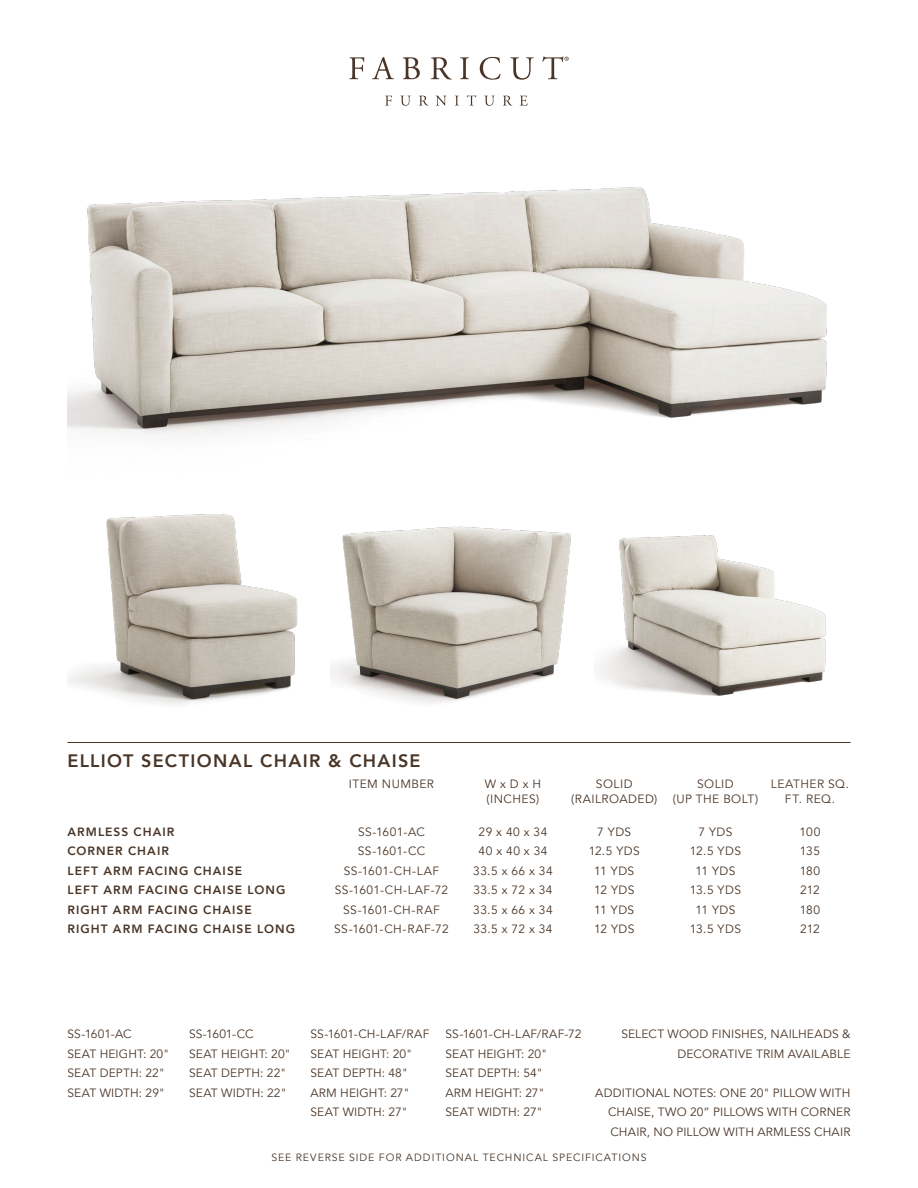
<style>
.page{position:relative;width:918px;height:1188px;background:#fff}
.page>*{position:absolute;margin:0;border:0;box-sizing:border-box;transform-origin:0 0}
.Tear_Sheet_Name{font:800 18px "Avenir";letter-spacing:.07em;color:#4a3628}
.Seat_Dimensions{font:12px "Avenir";letter-spacing:.01em;color:#4a3628}
.SKU_Information{font:12px "Avenir";letter-spacing:.03em;color:#4a3628}
.Finishes_Nailheads_T{font:12px/19.5px "Avenir";letter-spacing:.01em;color:#4a3628;text-align:right}
.SKU_Description{font:800 12px "Avenir";letter-spacing:.09em;color:#4a3628}
.SKU_Subtitle{font:12px/15px "Avenir";letter-spacing:.035em;color:#4a3628}
.t1{font:10.5px "Avenir";letter-spacing:.085em;color:#4a3628}
</style>
<div class="page">
<hr style="left:68px;top:742px;width:782px;height:1px;background:#4a3628">
<svg style="left:385px;top:96px;width:7px;height:10px"></svg>
<svg style="left:401px;top:96px;width:10px;height:10px"></svg>
<svg style="left:419px;top:96px;width:9px;height:10px"></svg>
<svg style="left:436px;top:96px;width:10px;height:10px"></svg>
<svg style="left:455px;top:96px;width:4px;height:10px"></svg>
<svg style="left:467px;top:95px;width:9px;height:11px"></svg>
<svg style="left:485px;top:96px;width:9px;height:10px"></svg>
<svg style="left:503px;top:96px;width:9px;height:10px"></svg>
<svg style="left:520px;top:96px;width:8px;height:10px"></svg>
<svg style="left:349px;top:57px;width:15px;height:22px"></svg>
<svg style="left:372px;top:57px;width:22px;height:22px"></svg>
<svg style="left:403px;top:57px;width:17px;height:22px"></svg>
<svg style="left:431px;top:57px;width:21px;height:23px"></svg>
<svg style="left:460px;top:57px;width:9px;height:22px"></svg>
<svg style="left:480px;top:57px;width:21px;height:23px"></svg>
<svg style="left:510px;top:57px;width:24px;height:23px"></svg>
<svg style="left:542px;top:56px;width:27px;height:23px"></svg>
<img style="left:68px;top:514px;width:230px;height:191px">
<img style="left:331px;top:526px;width:240px;height:177px">
<img style="left:68px;top:187px;width:759px;height:249px">
<img style="left:598px;top:535px;width:228px;height:161px">
<p class="Tear_Sheet_Name" style="left:68px;top:747px;width:355px">ELLIOT SECTIONAL CHAIR &amp; CHAISE</p>
<p class="SKU_Description" style="left:68px;top:822px;width:108px">ARMLESS CHAIR</p>
<p class="SKU_Description" style="left:68px;top:841px;width:103px">CORNER CHAIR</p>
<p class="SKU_Description" style="left:68px;top:861px;width:176px">LEFT ARM FACING CHAISE</p>
<p class="SKU_Description" style="left:68px;top:880px;width:220px">LEFT ARM FACING CHAISE LONG</p>
<p class="SKU_Description" style="left:68px;top:900px;width:186px">RIGHT ARM FACING CHAISE</p>
<p class="SKU_Description" style="left:68px;top:919px;width:229px">RIGHT ARM FACING CHAISE LONG</p>
<p class="SKU_Subtitle" style="left:349px;top:777px;width:87px">ITEM NUMBER</p>
<p class="SKU_Information" style="left:358px;top:824px;width:68px">SS-1601-AC</p>
<p class="SKU_Information" style="left:358px;top:844px;width:69px">SS-1601-CC</p>
<p class="SKU_Information" style="left:344px;top:863px;width:97px">SS-1601-CH-LAF</p>
<p class="SKU_Information" style="left:335px;top:883px;width:115px">SS-1601-CH-LAF-72</p>
<p class="SKU_Information" style="left:343px;top:902px;width:98px">SS-1601-CH-RAF</p>
<p class="SKU_Information" style="left:334px;top:922px;width:116px">SS-1601-CH-RAF-72</p>
<p class="SKU_Subtitle" style="left:485px;top:777px;width:58px">W x D x H (INCHES)</p>
<p class="SKU_Information" style="left:479px;top:824px;width:70px">29 x 40 x 34</p>
<p class="SKU_Information" style="left:478px;top:844px;width:71px">40 x 40 x 34</p>
<p class="SKU_Information" style="left:473px;top:863px;width:81px">33.5 x 66 x 34</p>
<p class="SKU_Information" style="left:473px;top:883px;width:81px">33.5 x 72 x 34</p>
<p class="SKU_Information" style="left:473px;top:902px;width:81px">33.5 x 66 x 34</p>
<p class="SKU_Information" style="left:473px;top:922px;width:81px">33.5 x 72 x 34</p>
<p class="SKU_Subtitle" style="left:596px;top:777px;width:38px">SOLID</p>
<p class="SKU_Subtitle" style="left:571px;top:792px;width:88px">(RAILROADED)</p>
<p class="SKU_Information" style="left:597px;top:824px;width:36px">7 YDS</p>
<p class="SKU_Information" style="left:589px;top:844px;width:53px">12.5 YDS</p>
<p class="SKU_Information" style="left:594px;top:863px;width:42px">11 YDS</p>
<p class="SKU_Information" style="left:594px;top:883px;width:42px">12 YDS</p>
<p class="SKU_Information" style="left:594px;top:902px;width:42px">11 YDS</p>
<p class="SKU_Information" style="left:594px;top:922px;width:42px">12 YDS</p>
<p class="SKU_Subtitle" style="left:697px;top:777px;width:38px">SOLID</p>
<p class="SKU_Subtitle" style="left:673px;top:792px;width:87px">(UP THE BOLT)</p>
<p class="SKU_Information" style="left:698px;top:824px;width:36px">7 YDS</p>
<p class="SKU_Information" style="left:690px;top:844px;width:53px">12.5 YDS</p>
<p class="SKU_Information" style="left:695px;top:863px;width:42px">11 YDS</p>
<p class="SKU_Information" style="left:690px;top:883px;width:53px">13.5 YDS</p>
<p class="SKU_Information" style="left:695px;top:902px;width:42px">11 YDS</p>
<p class="SKU_Information" style="left:690px;top:922px;width:53px">13.5 YDS</p>
<p class="SKU_Subtitle" style="left:771px;top:777px;width:80px">LEATHER SQ.</p>
<p class="SKU_Subtitle" style="left:785px;top:792px;width:52px">FT. REQ.</p>
<p class="SKU_Information" style="left:800px;top:824px;width:22px">100</p>
<p class="SKU_Information" style="left:800px;top:844px;width:22px">135</p>
<p class="SKU_Information" style="left:800px;top:863px;width:22px">180</p>
<p class="SKU_Information" style="left:800px;top:883px;width:21px">212</p>
<p class="SKU_Information" style="left:800px;top:902px;width:22px">180</p>
<p class="SKU_Information" style="left:800px;top:922px;width:21px">212</p>
<p class="Seat_Dimensions" style="left:68px;top:1027px;width:66px">SS-1601-AC</p>
<p class="Seat_Dimensions" style="left:68px;top:1046px;width:103px">SEAT HEIGHT: 20"</p>
<p class="Seat_Dimensions" style="left:68px;top:1066px;width:99px">SEAT DEPTH: 22"</p>
<p class="Seat_Dimensions" style="left:68px;top:1085px;width:99px">SEAT WIDTH: 29"</p>
<p class="Seat_Dimensions" style="left:189px;top:1027px;width:66px">SS-1601-CC</p>
<p class="Seat_Dimensions" style="left:189px;top:1046px;width:103px">SEAT HEIGHT: 20"</p>
<p class="Seat_Dimensions" style="left:189px;top:1066px;width:99px">SEAT DEPTH: 22"</p>
<p class="Seat_Dimensions" style="left:189px;top:1085px;width:99px">SEAT WIDTH: 22"</p>
<p class="Seat_Dimensions" style="left:310px;top:1027px;width:120px">SS-1601-CH-LAF/RAF</p>
<p class="Seat_Dimensions" style="left:310px;top:1046px;width:103px">SEAT HEIGHT: 20"</p>
<p class="Seat_Dimensions" style="left:310px;top:1066px;width:99px">SEAT DEPTH: 48"</p>
<p class="Seat_Dimensions" style="left:310px;top:1085px;width:101px">ARM HEIGHT: 27"</p>
<p class="Seat_Dimensions" style="left:310px;top:1105px;width:99px">SEAT WIDTH: 27"</p>
<p class="Seat_Dimensions" style="left:446px;top:1027px;width:137px">SS-1601-CH-LAF/RAF-72</p>
<p class="Seat_Dimensions" style="left:446px;top:1046px;width:103px">SEAT HEIGHT: 20"</p>
<p class="Seat_Dimensions" style="left:446px;top:1066px;width:99px">SEAT DEPTH: 54"</p>
<p class="Seat_Dimensions" style="left:446px;top:1085px;width:101px">ARM HEIGHT: 27"</p>
<p class="Seat_Dimensions" style="left:446px;top:1105px;width:99px">SEAT WIDTH: 27"</p>
<p class="Finishes_Nailheads_T" style="left:621px;top:1024px;width:231px">SELECT WOOD FINISHES, NAILHEADS &amp;<br>DECORATIVE TRIM AVAILABLE</p>
<p class="Finishes_Nailheads_T" style="left:608px;top:1083px;width:244px;text-align:justify;text-indent:-13px">ADDITIONAL NOTES: ONE 20" PILLOW WITH CHAISE, TWO 20” PILLOWS WITH CORNER CHAIR, NO PILLOW WITH ARMLESS CHAIR</p>
<p class="t1" style="left:271px;top:1151px;width:377px">SEE REVERSE SIDE FOR ADDITIONAL TECHNICAL SPECIFICATIONS</p>
</div>
